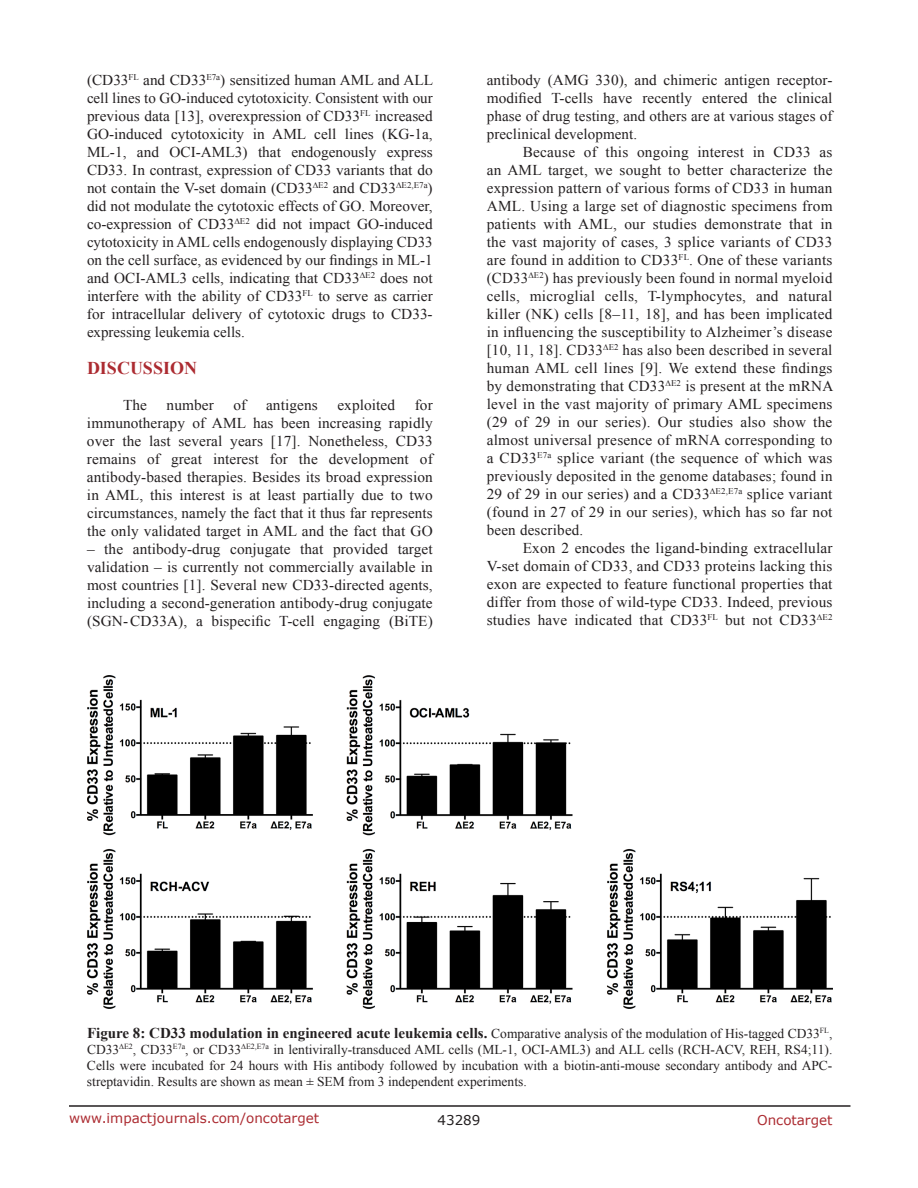
<style>
.page{position:relative;width:918px;height:1188px;background:#fff}
.page>*{position:absolute;margin:0;border:0;box-sizing:border-box;transform-origin:0 0}
.t1{font:700 18px "Times New Roman";color:#ac2b31}
.t2{font:15px/18px "Times New Roman";letter-spacing:.005em;color:#231f20;text-align:justify}
.t3{font:700 15px "Times New Roman";color:#231f20}
.t4{font:13.5px/16.2px "Times New Roman";color:#231f20;text-align:justify}
.t5{font:13.5px "Verdana";color:#ac2b31}
.t6{font:13.5px "Verdana";color:#231f20}
.s1{font-weight:400;font-size:13.5px}
</style>
<div class="page">
<hr style="left:69px;top:1105px;width:781px;height:2px;background:#231f20">
<img style="left:87px;top:676px;width:745px;height:333px">
<p class="t2" style="left:87px;top:71px;width:348px">(CD33<sup>FL</sup> and CD33<sup>E7a</sup>) sensitized human AML and ALL cell lines to GO-induced cytotoxicity. Consistent with our previous data [13], overexpression of CD33<sup>FL</sup> increased GO-induced cytotoxicity in AML cell lines (KG-1a, ML-1, and OCI-AML3) that endogenously express CD33. In contrast, expression of CD33 variants that do not contain the V-set domain (CD33<sup>∆E2</sup> and CD33<sup>∆E2,E7a</sup>) did not modulate the cytotoxic effects of GO. Moreover, co-expression of CD33<sup>∆E2</sup> did not impact GO-induced cytotoxicity in AML cells endogenously displaying CD33 on the cell surface, as evidenced by our findings in ML-1 and OCI-AML3 cells, indicating that CD33<sup>∆E2</sup> does not interfere with the ability of CD33<sup>FL</sup> to serve as carrier for intracellular delivery of cytotoxic drugs to CD33- expressing leukemia cells.</p>
<p class="t1" style="left:87px;top:356px;width:112px">DISCUSSION</p>
<p class="t2" style="left:123px;top:396px;width:25px">The</p>
<p class="t2" style="left:167px;top:396px;width:49px">number</p>
<p class="t2" style="left:234px;top:396px;width:14px">of</p>
<p class="t2" style="left:266px;top:396px;width:53px">antigens</p>
<p class="t2" style="left:337px;top:396px;width:59px">exploited</p>
<p class="t2" style="left:87px;top:396px;width:347px;text-indent:328px">for immunotherapy of AML has been increasing rapidly over the last several years [17]. Nonetheless, CD33 remains of great interest for the development of antibody-based therapies. Besides its broad expression in AML, this interest is at least partially due to two circumstances, namely the fact that it thus far represents the only validated target in AML and the fact that GO</p>
<p class="t2" style="left:87px;top:540px;width:347px">– the antibody-drug conjugate that provided target validation – is currently not commercially available in most countries [1]. Several new CD33-directed agents, including a second-generation antibody-drug conjugate (SGN-CD33A), a bispecific T-cell engaging (BiTE)</p>
<p class="t2" style="left:487px;top:71px;width:347px">antibody (AMG 330), and chimeric antigen receptor&shy;modified T-cells have recently entered the clinical phase of drug testing, and others are at various stages of preclinical development.</p>
<p class="t2" style="left:487px;top:143px;width:348px;text-indent:36px">Because of this ongoing interest in CD33 as an AML target, we sought to better characterize the expression pattern of various forms of CD33 in human AML. Using a large set of diagnostic specimens from patients with AML, our studies demonstrate that in the vast majority of cases, 3 splice variants of CD33 are found in addition to CD33<sup>FL</sup>. One of these variants (CD33<sup>∆E2</sup>) has previously been found in normal myeloid cells, microglial cells, T-lymphocytes, and natural killer (NK) cells [8–11, 18], and has been implicated in influencing the susceptibility to Alzheimer’s disease [10, 11, 18]. CD33<sup>∆E2</sup> has also been described in several human AML cell lines [9]. We extend these findings by demonstrating that CD33<sup>∆E2</sup> is present at the mRNA level in the vast majority of primary AML specimens (29 of 29 in our series). Our studies also show the almost universal presence of mRNA corresponding to a CD33<sup>E7a</sup> splice variant (the sequence of which was previously deposited in the genome databases; found in 29 of 29 in our series) and a CD33<sup>∆E2,E7a</sup> splice variant (found in 27 of 29 in our series), which has so far not been described.</p>
<p class="t2" style="left:487px;top:539px;width:347px;text-indent:36px">Exon 2 encodes the ligand-binding extracellular V-set domain of CD33, and CD33 proteins lacking this exon are expected to feature functional properties that differ from those of wild-type CD33. Indeed, previous studies have indicated that CD33<sup>FL</sup> but not CD33<sup>∆E2</sup></p>
<p class="t3" style="left:87px;top:1022px;width:747px">Figure 8: CD33 modulation in engineered acute leukemia cells. <span class="s1">Comparative analysis of the modulation of His-tagged CD33</span><sup>FL</sup><span class="s1">,</span></p>
<p class="t4" style="left:87px;top:1041px;width:747px">CD33<sup>∆E2</sup>, CD33<sup>E7a</sup>, or CD33<sup>∆E2,E7a</sup> in lentivirally-transduced AML cells (ML-1, OCI-AML3) and ALL cells (RCH-ACV, REH, RS4;11).<br>Cells were incubated for 24 hours with His antibody followed by incubation with a biotin-anti-mouse secondary antibody and APC&shy;streptavidin. Results are shown as mean ± SEM from 3 independent experiments.</p>
<p class="t5" style="left:69px;top:1109px;width:252px">www.impactjournals.com/oncotarget</p>
<p class="t6" style="left:438px;top:1111px;width:44px">43289</p>
<p class="t5" style="left:757px;top:1111px;width:77px">Oncotarget</p>
</div>
